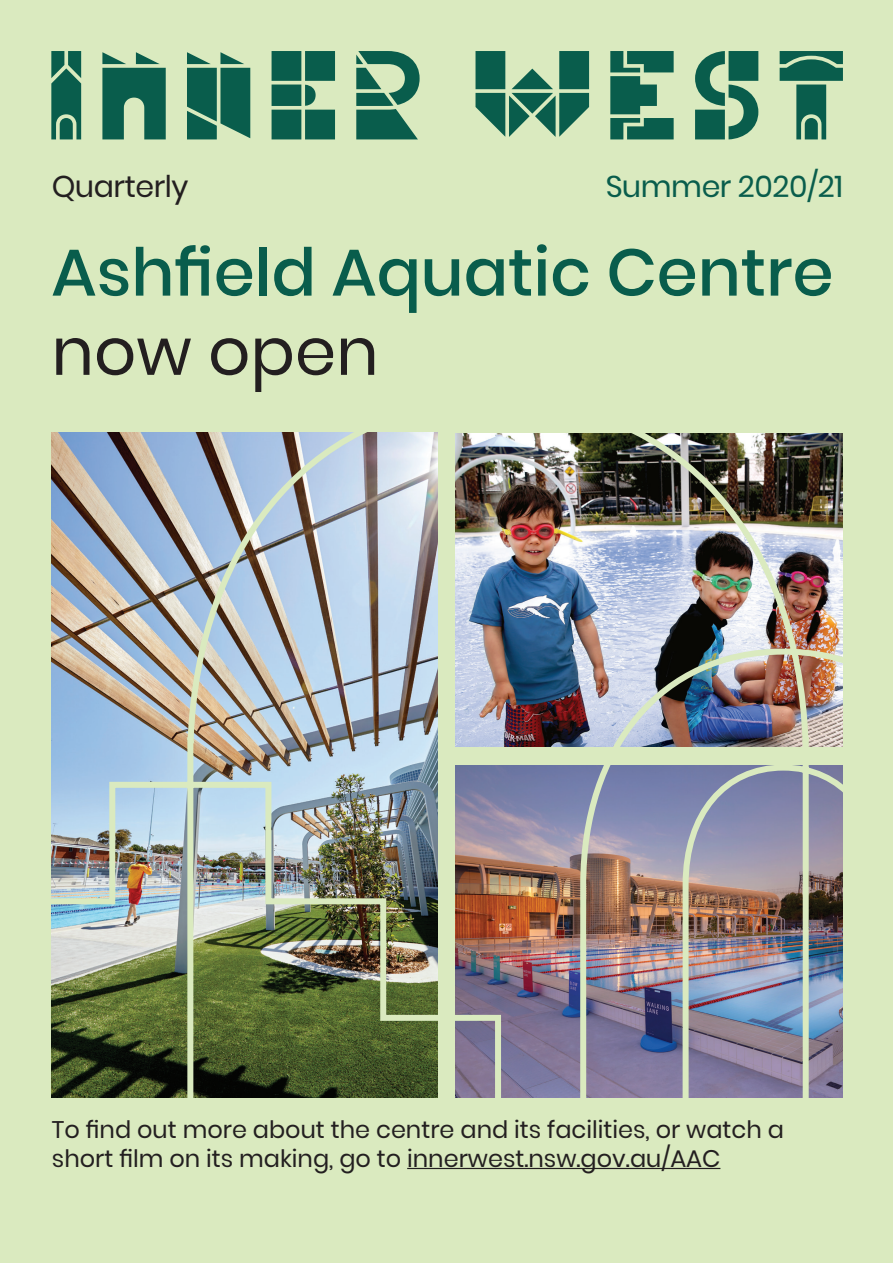
<style>
.page{position:relative;width:893px;height:1263px;background:#daeabf}
.page>*{position:absolute;margin:0;border:0;box-sizing:border-box;transform-origin:0 0}
.t1{font:500 66px/79.2px "Poppins";color:#095d4c}
.t2{font:30px "Poppins";letter-spacing:-.015em;color:#095d4c}
.t3{font:30px "Poppins";letter-spacing:-.015em;color:#231f20}
.t4{font:24px/28.8px "Poppins";color:#231f20}
.s1{font-weight:400;color:#231f20}
</style>
<div class="page">
<svg style="left:51px;top:51px;width:30px;height:88px;background:#2b745f"></svg>
<svg style="left:102px;top:52px;width:64px;height:87px;background:#44846c"></svg>
<svg style="left:187px;top:52px;width:63px;height:87px;background:#3c7f68"></svg>
<svg style="left:272px;top:51px;width:63px;height:88px;background:#377c65"></svg>
<svg style="left:356px;top:51px;width:64px;height:88px;background:#549075"></svg>
<svg style="left:475px;top:51px;width:114px;height:86px;background:#60977b"></svg>
<svg style="left:610px;top:51px;width:64px;height:88px;background:#49886f"></svg>
<svg style="left:695px;top:51px;width:63px;height:88px;background:#518e73"></svg>
<svg style="left:780px;top:51px;width:63px;height:88px;background:#669c7f"></svg>
<img style="left:0;top:395px;width:893px;height:729px">
<hr style="left:407px;top:1168px;width:313px;height:1px;background:#231f20">
<p class="t2" style="left:606px;top:169px;width:239px">Summer 2020/21</p>
<p class="t3" style="left:52px;top:169px;width:138px">Quarterly</p>
<p class="t1" style="left:51px;top:233px;width:784px">Ashfield Aquatic Centre <span class="s1">now open</span></p>
<p class="t4" style="left:52px;top:1115px;width:733px">To find out more about the centre and its facilities, or watch a short film on its making, go to innerwest.nsw.gov.au/AAC</p>
</div>
